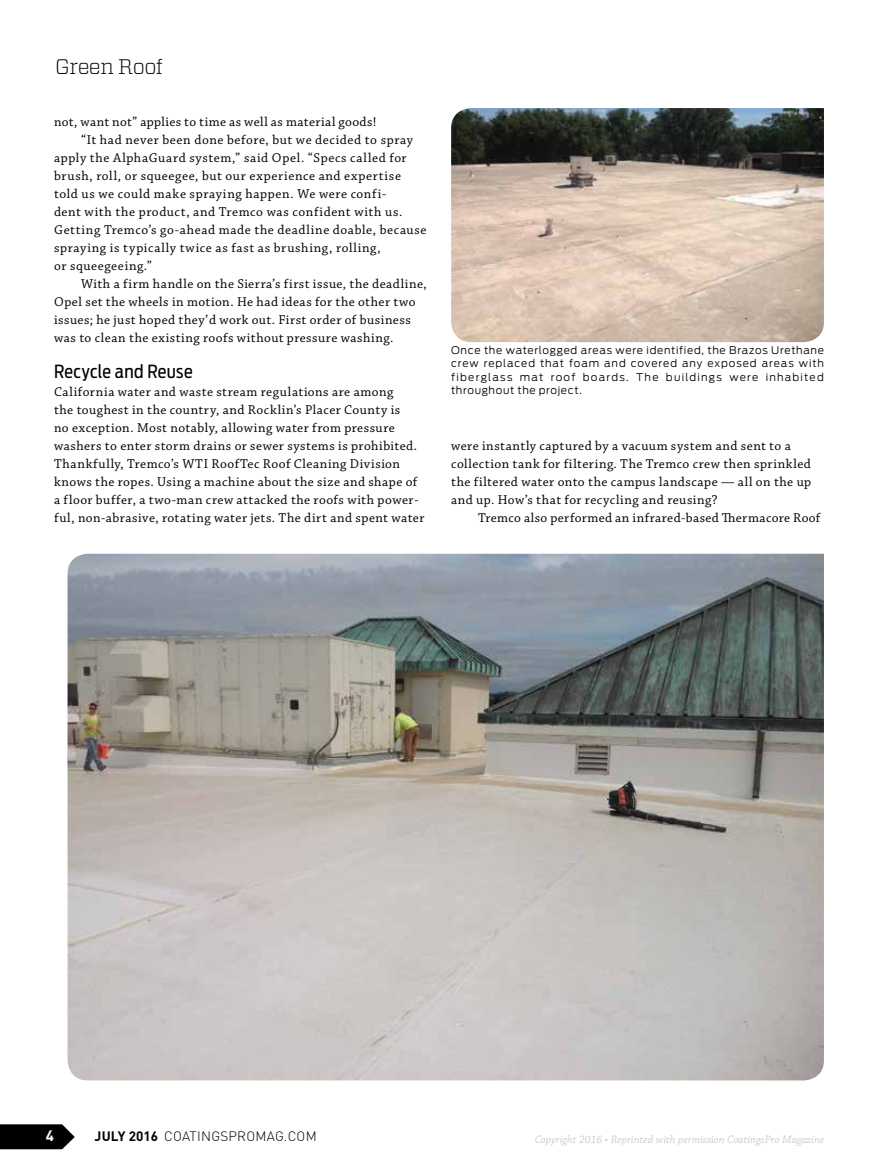
<style>
.page{position:relative;width:878px;height:1175px;background:#fff}
.page>*{position:absolute;margin:0;border:0;box-sizing:border-box;transform-origin:0 0}
.t1{font:300 21px "Vitesse";letter-spacing:-.025em;color:#000}
.t2{font:18px "Antenna Cond";letter-spacing:.015em;color:#000}
.t3{font:700 15px "DIN Pro";color:#fff}
.t4{font:13.5px/18px "Chaparral Pro";letter-spacing:.04em;color:#000}
.t5{font:300 13.5px "DIN Pro";letter-spacing:.02em;color:#000}
.t6{font:11.25px "Chaparral Pro Light It Capt";color:#bcbec0}
.t7{font:300 10.5px/13.5px "Antenna";letter-spacing:.11em;color:#000;text-align:justify}
.s1{font-weight:700}
</style>
<div class="page">
<svg style="left:0;top:1124px;width:75px;height:25px;background:#191919"></svg>
<img style="left:451px;top:108px;width:373px;height:234px">
<img style="left:68px;top:554px;width:756px;height:526px">
<h1 class="t1" style="left:55px;top:52px;width:109px">Green Roof</h1>
<p class="t4" style="left:54px;top:113px;width:324px">not, want not” applies to time as well as material goods!</p>
<p class="t4" style="left:81px;top:131px;width:333px">“It had never been done before, but we decided to spray</p>
<p class="t4" style="left:54px;top:149px;width:354px">apply the AlphaGuard system,” said Opel. “Specs called for</p>
<p class="t4" style="left:54px;top:167px;width:348px">brush, roll, or squeegee, but our experience and expertise</p>
<p class="t4" style="left:54px;top:185px;width:334px">told us we could make spraying happen. We were confi-</p>
<p class="t4" style="left:54px;top:203px;width:350px">dent with the product, and Tremco was confident with us.</p>
<p class="t4" style="left:54px;top:221px;width:374px">Getting Tremco’s go-ahead made the deadline doable, because</p>
<p class="t4" style="left:54px;top:239px;width:328px">spraying is typically twice as fast as brushing, rolling,</p>
<p class="t4" style="left:54px;top:257px;width:100px">or squeegeeing.”</p>
<p class="t4" style="left:81px;top:275px;width:347px">With a firm handle on the Sierra’s first issue, the deadline,</p>
<p class="t4" style="left:54px;top:293px;width:363px">Opel set the wheels in motion. He had ideas for the other two</p>
<p class="t4" style="left:54px;top:311px;width:358px">issues; he just hoped they’d work out. First order of business</p>
<p class="t4" style="left:54px;top:329px;width:341px">was to clean the existing roofs without pressure washing.</p>
<h2 class="t2" style="left:54px;top:361px;width:140px">Recycle and Reuse</h2>
<p class="t4" style="left:54px;top:383px;width:372px">California water and waste stream regulations are among<br>the toughest in the country, and Rocklin’s Placer County is<br>no exception. Most notably, allowing water from pressure washers to enter storm drains or sewer systems is prohibited.<br>Thankfully, Tremco’s WTI RoofTec Roof Cleaning Division knows the ropes. Using a machine about the size and shape of a floor buffer, a two-man crew attacked the roofs with power&shy;ful, non-abrasive, rotating water jets. The dirt and spent water</p>
<p class="t7" style="left:451px;top:343px;width:374px">Once the waterlogged areas were identified, the Brazos Urethane crew replaced that foam and covered any exposed areas with fiberglass mat roof boards. The buildings were inhabited throughout the project.</p>
<p class="t4" style="left:451px;top:437px;width:361px">were instantly captured by a vacuum system and sent to a collection tank for filtering. The Tremco crew then sprinkled the filtered water onto the campus landscape — all on the up and up. How’s that for recycling and reusing?</p>
<p class="t4" style="left:478px;top:509px;width:344px">Tremco also performed an infrared-based Thermacore Roof</p>
<p class="t3" style="left:46px;top:1125px;width:10px">4</p>
<p class="t5" style="left:95px;top:1127px;width:224px"><span class="s1">JULY 2016</span> COATINGSPROMAG.COM</p>
<p class="t6" style="left:534px;top:1133px;width:291px">Copyright 2016 • Reprinted with permission CoatingsPro Magazine</p>
</div>
